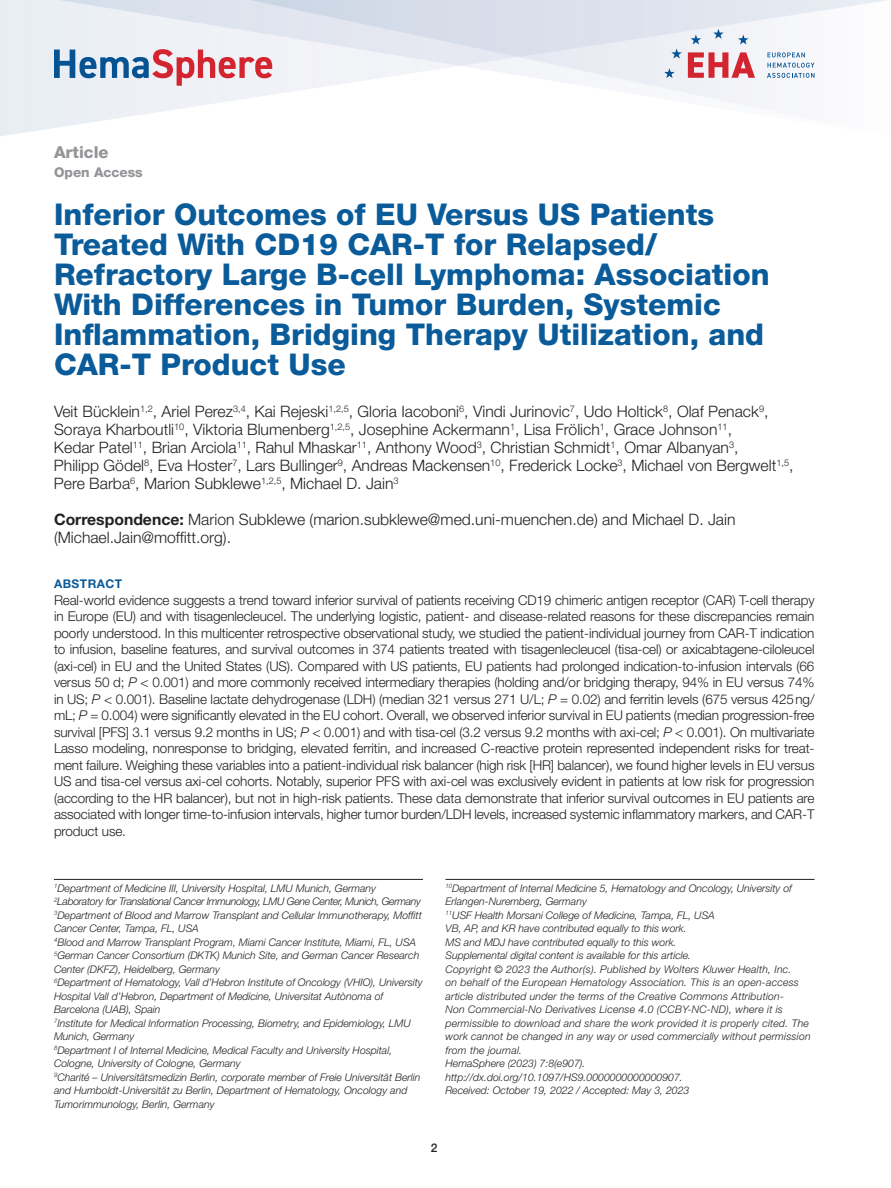
<style>
.page{position:relative;width:891px;height:1188px;background:#fff}
.page>*{position:absolute;margin:0;border:0;box-sizing:border-box;transform-origin:0 0}
.t1{font:800 30px/30px "Helvetica Neue LT Std";color:#0a5b9a}
.t2{font:800 16.5px "Helvetica Neue LT Std";color:#939598}
.t3{font:300 15.75px/18px "Helvetica Neue LT Std";color:#231f20}
.t4{font:300 13.5px/16.5px "Helvetica Neue LT Std";letter-spacing:-.01em;color:#231f20;text-align:justify}
.t5{font:800 13.5px "Helvetica Neue LT Std";color:#939598}
.t6{font:700 12px "Helvetica Neue LT Std";letter-spacing:.04em;color:#0a5b9a}
.t7{font:500 12px "Helvetica Neue LT Std";color:#231f20}
.t8{font:italic 300 10.5px/13.5px "Helvetica Neue LT Std";color:#231f20}
.t9{font:italic 300 10.5px/13.5px "Helvetica Neue LT Std";letter-spacing:.02em;color:#231f20}
.s1{font-weight:700}
.s2{font-style:italic}
</style>
<div class="page">
<div style="left:0;top:0;width:59px;height:136px;background:#e8eef4"></div>
<svg style="left:59px;top:0;width:829px;height:127px"></svg>
<svg style="left:688px;top:52px;width:67px;height:26px"></svg>
<svg style="left:768px;top:52px;width:37px;height:5px"></svg>
<svg style="left:767px;top:63px;width:47px;height:15px"></svg>
<svg style="left:738px;top:35px;width:11px;height:10px"></svg>
<svg style="left:691px;top:35px;width:10px;height:10px"></svg>
<svg style="left:713px;top:29px;width:11px;height:10px"></svg>
<svg style="left:671px;top:49px;width:11px;height:10px"></svg>
<svg style="left:664px;top:68px;width:11px;height:10px"></svg>
<svg style="left:54px;top:49px;width:218px;height:37px"></svg>
<hr style="left:54px;top:879px;width:369px;height:1px;background:#231f20">
<hr style="left:446px;top:879px;width:368px;height:1px;background:#231f20">
<p class="t2" style="left:54px;top:142px;width:56px">Article</p>
<p class="t5" style="left:54px;top:164px;width:90px">Open Access</p>
<p class="t1" style="left:54px;top:199px;width:717px">Inferior Outcomes of EU Versus US Patients Treated With CD19 CAR-T for Relapsed/ Refractory Large B-cell Lymphoma: Association With Differences in Tumor Burden, Systemic Inflammation, Bridging Therapy Utilization, and CAR-T Product Use</p>
<p class="t3" style="left:54px;top:402px;width:741px">Veit Bücklein<sup>1,2</sup>, Ariel Perez<sup>3,4</sup>, Kai Rejeski<sup>1,2,5</sup>, Gloria Iacoboni<sup>6</sup>, Vindi Jurinovic<sup>7</sup>, Udo Holtick<sup>8</sup>, Olaf Penack<sup>9</sup>, Soraya Kharboutli<sup>10</sup>, Viktoria Blumenberg<sup>1,2,5</sup>, Josephine Ackermann<sup>1</sup>, Lisa Frölich<sup>1</sup>, Grace Johnson<sup>11</sup>,<br>Kedar Patel<sup>11</sup>, Brian Arciola<sup>11</sup>, Rahul Mhaskar<sup>11</sup>, Anthony Wood<sup>3</sup>, Christian Schmidt<sup>1</sup>, Omar Albanyan<sup>3</sup>,<br>Philipp Gödel<sup>8</sup>, Eva Hoster<sup>7</sup>, Lars Bullinger<sup>9</sup>, Andreas Mackensen<sup>10</sup>, Frederick Locke<sup>3</sup>, Michael von Bergwelt<sup>1,5</sup>, Pere Barba<sup>6</sup>, Marion Subklewe<sup>1,2,5</sup>, Michael D. Jain<sup>3</sup></p>
<p class="t3" style="left:54px;top:510px;width:683px"><span class="s1">Correspondence:</span> Marion Subklewe (marion.subklewe@med.uni-muenchen.de) and Michael D. Jain (Michael.Jain@moffitt.org).</p>
<p class="t6" style="left:54px;top:576px;width:70px">ABSTRACT</p>
<p class="t4" style="left:54px;top:591px;width:762px">Real-world evidence suggests a trend toward inferior survival of patients receiving CD19 chimeric antigen receptor (CAR) T-cell therapy in Europe (EU) and with tisagenlecleucel. The underlying logistic, patient- and disease-related reasons for these discrepancies remain poorly understood. In this multicenter retrospective observational study, we studied the patient-individual journey from CAR-T indication to infusion, baseline features, and survival outcomes in 374 patients treated with tisagenlecleucel (tisa-cel) or axicabtagene-ciloleucel (axi-cel) in EU and the United States (US). Compared with US patients, EU patients had prolonged indication-to-infusion intervals (66 versus 50 d; <span class="s2">P</span> &lt; 0.001) and more commonly received intermediary therapies (holding and/or bridging therapy, 94% in EU versus 74% in US; <span class="s2">P</span> &lt; 0.001). Baseline lactate dehydrogenase (LDH) (median 321 versus 271 U/L; <span class="s2">P</span> = 0.02) and ferritin levels (675 versus 425ng/ mL; <span class="s2">P</span> = 0.004) were significantly elevated in the EU cohort. Overall, we observed inferior survival in EU patients (median progression-free survival [PFS] 3.1 versus 9.2 months in US; <span class="s2">P</span> &lt; 0.001) and with tisa-cel (3.2 versus 9.2 months with axi-cel; <span class="s2">P</span> &lt; 0.001). On multivariate Lasso modeling, nonresponse to bridging, elevated ferritin, and increased C-reactive protein represented independent risks for treat&shy;ment failure. Weighing these variables into a patient-individual risk balancer (high risk [HR] balancer), we found higher levels in EU versus US and tisa-cel versus axi-cel cohorts. Notably, superior PFS with axi-cel was exclusively evident in patients at low risk for progression (according to the HR balancer), but not in high-risk patients. These data demonstrate that inferior survival outcomes in EU patients are associated with longer time-to-infusion intervals, higher tumor burden/LDH levels, increased systemic inflammatory markers, and CAR-T product use.</p>
<p class="t8" style="left:54px;top:881px;width:370px"><sup>1</sup>Department of Medicine III, University Hospital, LMU Munich, Germany <sup>2</sup>Laboratory for Translational Cancer Immunology, LMU Gene Center, Munich, Germany <sup>3</sup>Department of Blood and Marrow Transplant and Cellular Immunotherapy, Moffitt Cancer Center, Tampa, FL, USA<br><sup>4</sup>Blood and Marrow Transplant Program, Miami Cancer Institute, Miami, FL, USA <sup>5</sup>German Cancer Consortium (DKTK) Munich Site, and German Cancer Research Center (DKFZ), Heidelberg, Germany<br><sup>6</sup>Department of Hematology, Vall d’Hebron Institute of Oncology (VHIO), University Hospital Vall d’Hebron, Department of Medicine, Universitat Autònoma of Barcelona (UAB), Spain<br><sup>7</sup>Institute for Medical Information Processing, Biometry, and Epidemiology, LMU Munich, Germany<br><sup>8</sup>Department I of Internal Medicine, Medical Faculty and University Hospital, Cologne, University of Cologne, Germany<br><sup>9</sup>Charité – Universitätsmedizin Berlin, corporate member of Freie Universität Berlin and Humboldt-Universität zu Berlin, Department of Hematology, Oncology and Tumorimmunology, Berlin, Germany</p>
<p class="t9" style="left:446px;top:881px;width:367px"><sup>10</sup>Department of Internal Medicine 5, Hematology and Oncology, University of Erlangen-Nuremberg, Germany<br><sup>11</sup>USF Health Morsani College of Medicine, Tampa, FL, USA<br>VB, AP, and KR have contributed equally to this work.<br>MS and MDJ have contributed equally to this work.<br>Supplemental digital content is available for this article.<br>Copyright © 2023 the Author(s). Published by Wolters Kluwer Health, Inc.<br>on behalf of the European Hematology Association. This is an open-access article distributed under the terms of the Creative Commons Attribution-<br>Non Commercial-No Derivatives License 4.0 (CCBY-NC-ND), where it is permissible to download and share the work provided it is properly cited. The work cannot be changed in any way or used commercially without permission from the journal.<br>HemaSphere (2023) 7:8(e907). http://dx.doi.org/10.1097/HS9.0000000000000907.<br>Received: October 19, 2022 / Accepted: May 3, 2023</p>
<p class="t7" style="left:431px;top:1140px;width:8px">2</p>
</div>
